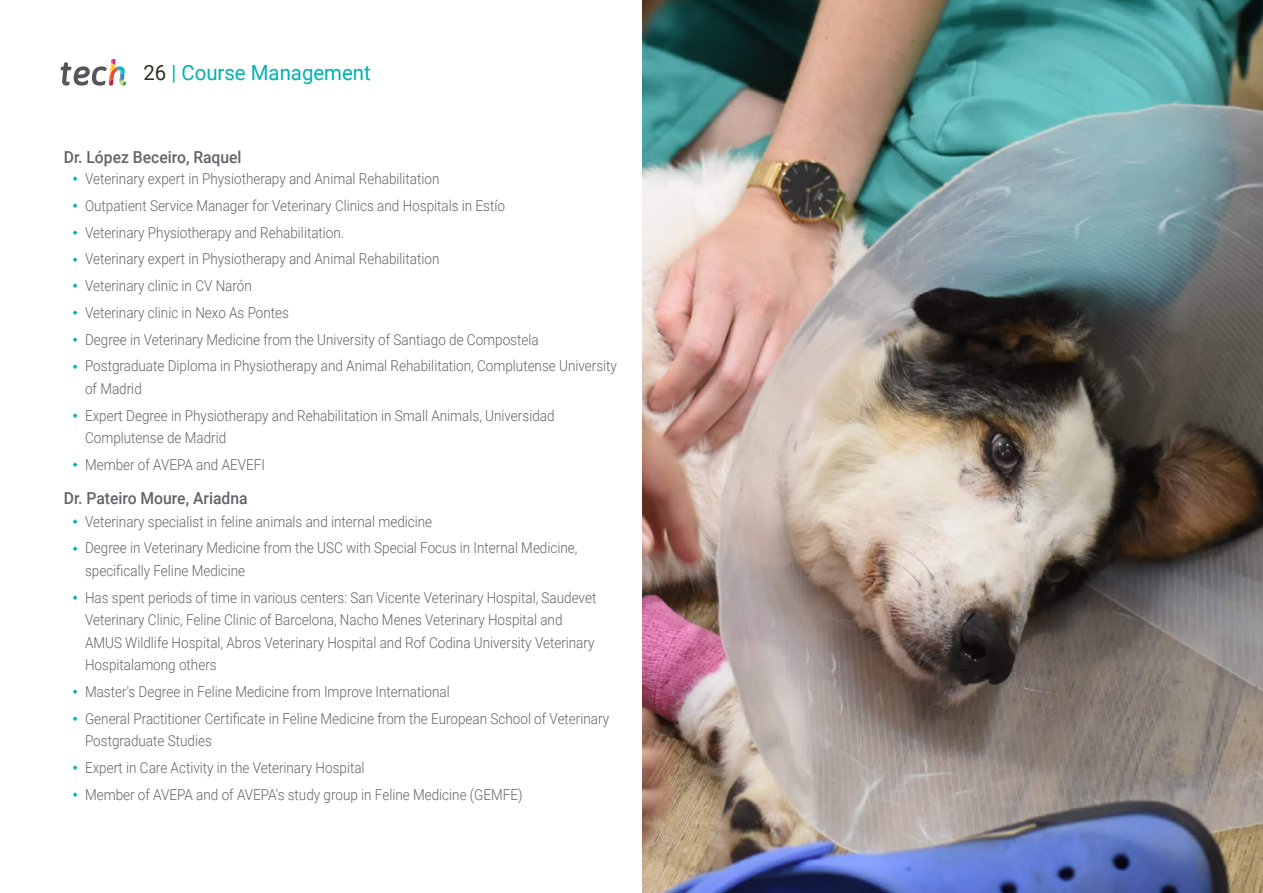
<style>
.page{position:relative;width:1263px;height:893px;background:#fff}
.page>*{position:absolute;margin:0;border:0;box-sizing:border-box;transform-origin:0 0}
.t1{font:21px "Roboto";color:#00b2af}
.t2{font:500 16.5px "Roboto";color:#61646a;scale:.95 1}
.t3{font:300 15px/26.7px "Roboto";color:#61646a;scale:.9 1}
.s1{color:#312e20}
</style>
<div class="page">
<img style="left:642px;top:0;width:621px;height:893px">
<svg style="left:61px;top:59px;width:65px;height:27px"></svg>
<h1 class="t1" style="left:144px;top:57px;width:229px"><span class="s1">26</span> | Course Management</h1>
<p class="t2" style="left:64px;top:146px;width:189px">Dr. López Beceiro, Raquel</p>
<p class="t3" style="left:85px;top:165px;width:593px">Veterinary expert in Physiotherapy and Animal Rehabilitation<br>Outpatient Service Manager for Veterinary Clinics and Hospitals in Estío<br>Veterinary Physiotherapy and Rehabilitation.<br>Veterinary expert in Physiotherapy and Animal Rehabilitation<br>Veterinary clinic in CV Narón<br>Veterinary clinic in Nexo As Pontes<br>Degree in Veterinary Medicine from the University of Santiago de Compostela Postgraduate Diploma in Physiotherapy and Animal Rehabilitation, Complutense University</p>
<p class="t3" style="left:85px;top:375px;width:523px">of Madrid<br>Expert Degree in Physiotherapy and Rehabilitation in Small Animals, Universidad</p>
<p class="t3" style="left:85px;top:424px;width:201px">Complutense de Madrid<br>Member of AVEPA and AEVEFI</p>
<p class="t2" style="left:64px;top:487px;width:195px">Dr. Pateiro Moure, Ariadna</p>
<p class="t3" style="left:85px;top:507px;width:549px">Veterinary specialist in feline animals and internal medicine<br>Degree in Veterinary Medicine from the USC with Special Focus in Internal Medicine,</p>
<p class="t3" style="left:85px;top:557px;width:570px">specifically Feline Medicine<br>Has spent periods of time in various centers: San Vicente Veterinary Hospital, Saudevet</p>
<p class="t3" style="left:85px;top:608px;width:568px;line-height:22.5px">Veterinary Clinic, Feline Clinic of Barcelona, Nacho Menes Veterinary Hospital and<br>AMUS Wildlife Hospital, Abros Veterinary Hospital and Rof Codina University Veterinary<br>Hospitalamong others</p>
<p class="t3" style="left:85px;top:678px;width:584px">Master's Degree in Feline Medicine from Improve International<br>General Practitioner Certificate in Feline Medicine from the European School of Veterinary</p>
<p class="t3" style="left:85px;top:727px;width:488px">Postgraduate Studies<br>Expert in Care Activity in the Veterinary Hospital<br>Member of AVEPA and of AVEPA's study group in Feline Medicine (GEMFE)</p>
</div>
